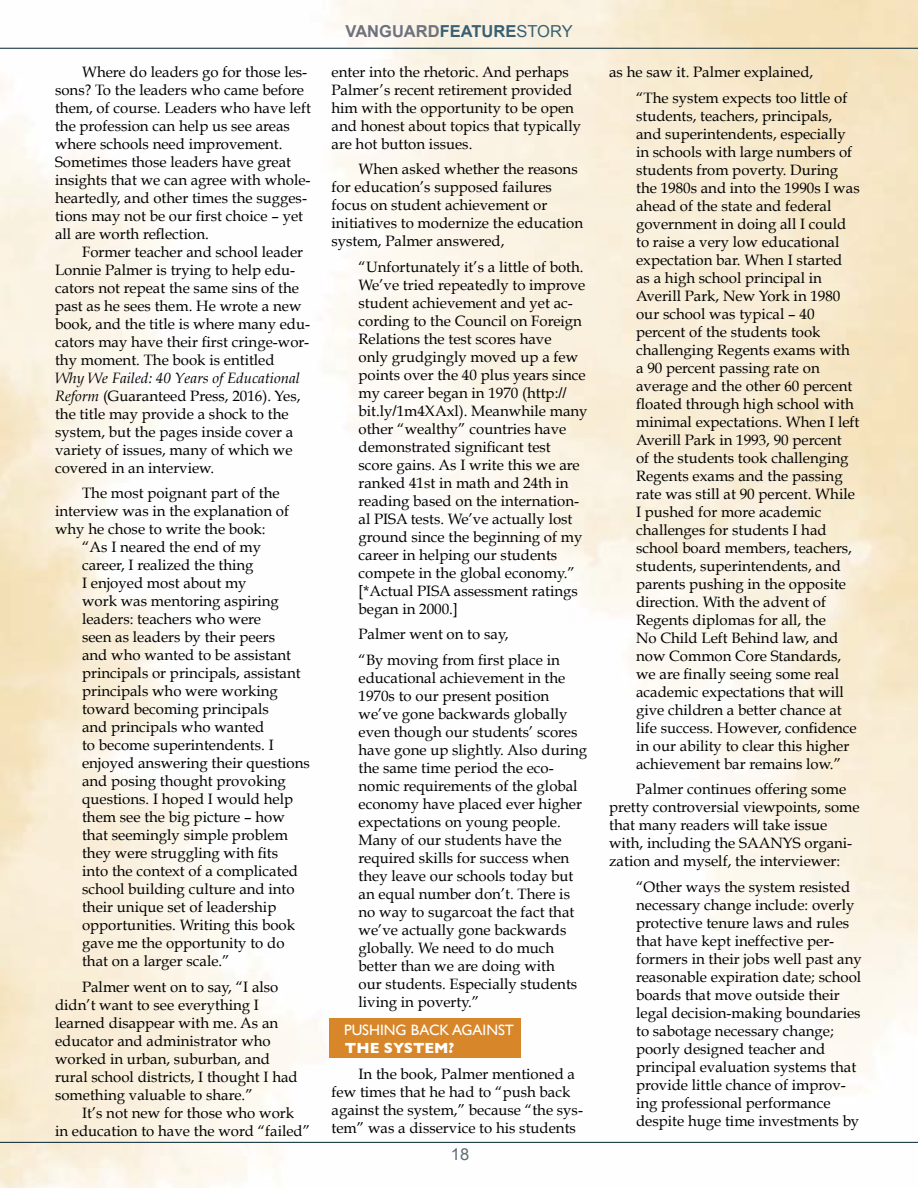
<style>
.page{position:relative;width:918px;height:1188px;background:#fff}
.page>*{position:absolute;margin:0;border:0;box-sizing:border-box;transform-origin:0 0}
.t1{font:700 16.5px "Arial";color:#6f717d}
.t2{font:16.5px "Arial";color:#5f6c71}
.t3{font:15px/18px "Book Antiqua";color:#000}
.t4{font:15px "Gill Sans";color:#fff}
.t5{font:700 15px "Gill Sans";color:#fff}
.s1{font-style:italic}
.s2{color:#376074}
.s3{font-weight:400;color:#376074}
.s4{font-family:"Arial"}
</style>
<div class="page">
<div style="left:329px;top:1018px;width:192px;height:40px;background:#d7872a"></div>
<hr style="left:0;top:48px;width:918px;height:1px;background:#00232f">
<hr style="left:0;top:1142px;width:918px;height:1px;background:#00232f">
<p class="t3" style="left:55px;top:63px;width:257px;text-indent:27px">Where do leaders go for those les&shy;sons? To the leaders who came before them, of course. Leaders who have left the profession can help us see areas where schools need improvement.<br>Sometimes those leaders have great insights that we can agree with whole&shy;heartedly, and other times the sugges&shy;tions may not be our first choice – yet all are worth reflection.</p>
<p class="t3" style="left:55px;top:243px;width:257px;text-indent:27px">Former teacher and school leader Lonnie Palmer is trying to help edu&shy;cators not repeat the same sins of the past as he sees them. He wrote a new book, and the title is where many edu&shy;cators may have their first cringe-wor&shy;thy moment. The book is entitled</p>
<p class="t3" style="left:55px;top:369px;width:247px"><span class="s1">Why We Failed: 40 Years of Educational Reform</span> (Guaranteed Press, 2016). Yes, the title may provide a shock to the system, but the pages inside cover a variety of issues, many of which we covered in an interview.</p>
<p class="t3" style="left:82px;top:484px;width:199px">The most poignant part of the</p>
<p class="t3" style="left:55px;top:502px;width:236px">interview was in the explanation of</p>
<p class="t3" style="left:55px;top:520px;width:212px">why he chose to write the book:</p>
<p class="t3" style="left:82px;top:538px;width:181px">“As I neared the end of my</p>
<p class="t3" style="left:82px;top:556px;width:173px">career, I realized the thing</p>
<p class="t3" style="left:82px;top:574px;width:166px">I enjoyed most about my</p>
<p class="t3" style="left:82px;top:592px;width:198px">work was mentoring aspiring</p>
<p class="t3" style="left:82px;top:610px;width:181px">leaders: teachers who were</p>
<p class="t3" style="left:82px;top:628px;width:195px">seen as leaders by their peers</p>
<p class="t3" style="left:82px;top:646px;width:211px">and who wanted to be assistant</p>
<p class="t3" style="left:82px;top:664px;width:220px">principals or principals, assistant</p>
<p class="t3" style="left:82px;top:682px;width:197px">principals who were working</p>
<p class="t3" style="left:82px;top:700px;width:188px">toward becoming principals</p>
<p class="t3" style="left:82px;top:718px;width:184px">and principals who wanted</p>
<p class="t3" style="left:82px;top:736px;width:193px">to become superintendents. I</p>
<p class="t3" style="left:82px;top:754px;width:229px">enjoyed answering their questions</p>
<p class="t3" style="left:82px;top:772px;width:205px">and posing thought provoking</p>
<p class="t3" style="left:82px;top:790px;width:212px">questions. I hoped I would help</p>
<p class="t3" style="left:82px;top:808px;width:204px">them see the big picture – how</p>
<p class="t3" style="left:82px;top:826px;width:207px">that seemingly simple problem</p>
<p class="t3" style="left:82px;top:844px;width:198px">they were struggling with fits</p>
<p class="t3" style="left:82px;top:862px;width:217px">into the context of a complicated</p>
<p class="t3" style="left:82px;top:880px;width:214px">school building culture and into</p>
<p class="t3" style="left:82px;top:898px;width:196px">their unique set of leadership</p>
<p class="t3" style="left:82px;top:916px;width:215px">opportunities. Writing this book</p>
<p class="t3" style="left:82px;top:934px;width:204px">gave me the opportunity to do</p>
<p class="t3" style="left:82px;top:952px;width:149px">that on a larger scale.”</p>
<p class="t3" style="left:55px;top:978px;width:244px;text-indent:27px">Palmer went on to say, “I also didn’t want to see everything I learned disappear with me. As an educator and administrator who worked in urban, suburban, and rural school districts, I thought I had something valuable to share.”</p>
<p class="t3" style="left:55px;top:1104px;width:257px;text-indent:27px">It’s not new for those who work in education to have the word “failed”</p>
<p class="t1" style="left:346px;top:20px;width:229px">VANGUARD<span class="s2">FEATURE</span><span class="s3">STORY</span></p>
<p class="t3" style="left:332px;top:63px;width:251px">enter into the rhetoric. And perhaps Palmer’s recent retirement provided him with the opportunity to be open and honest about topics that typically are hot button issues.</p>
<p class="t3" style="left:332px;top:160px;width:253px;text-indent:27px">When asked whether the reasons for education’s supposed failures focus on student achievement or initiatives to modernize the education system, Palmer answered,</p>
<p class="t3" style="left:359px;top:258px;width:231px">“Unfortunately it’s a little of both.<br>We’ve tried repeatedly to improve student achievement and yet ac&shy;cording to the Council on Foreign<br>Relations the test scores have<br>only grudgingly moved up a few points over the 40 plus years since my career began in 1970 (http:<span class="s4">// </span>bit.ly<span class="s4">/</span>1m4XAxl). Meanwhile many other “wealthy” countries have demonstrated significant test score gains. As I write this we are ranked 41st in math and 24th in reading based on the internation&shy;al PISA tests. We’ve actually lost ground since the beginning of my career in helping our students compete in the global economy.” [*Actual PISA assessment ratings began in 2000.]</p>
<p class="t3" style="left:359px;top:622px;width:203px;line-height:25.5px">Palmer went on to say,<br>“By moving from first place in</p>
<p class="t3" style="left:359px;top:669px;width:230px">educational achievement in the<br>1970s to our present position we’ve gone backwards globally even though our students’ scores have gone up slightly. Also during the same time period the eco&shy;nomic requirements of the global economy have placed ever higher expectations on young people.<br>Many of our students have the required skills for success when they leave our schools today but an equal number don’t. There is no way to sugarcoat the fact that we’ve actually gone backwards globally. We need to do much better than we are doing with<br>our students. Especially students living in poverty.”</p>
<p class="t4" style="left:344px;top:1022px;width:171px">PUSHING BACK AGAINST</p>
<p class="t5" style="left:345px;top:1040px;width:111px">THE SYSTEM?</p>
<p class="t3" style="left:332px;top:1065px;width:253px;text-indent:27px">In the book, Palmer mentioned a few times that he had to “push back against the system,” because “the sys&shy;tem” was a disservice to his students</p>
<p class="t2" style="left:451px;top:1144px;width:20px">18</p>
<p class="t3" style="left:636px;top:59px;width:213px;line-height:25.5px;text-indent:-27px">as he saw it. Palmer explained, “The system expects too little of</p>
<p class="t3" style="left:636px;top:107px;width:225px">students, teachers, principals, and superintendents, especially in schools with large numbers of students from poverty. During the 1980s and into the 1990s I was ahead of the state and federal government in doing all I could to raise a very low educational expectation bar. When I started as a high school principal in<br>Averill Park, New York in 1980 our school was typical – 40 percent of the students took challenging Regents exams with a 90 percent passing rate on average and the other 60 percent floated through high school with minimal expectations. When I left<br>Averill Park in 1993, 90 percent<br>of the students took challenging<br>Regents exams and the passing rate was still at 90 percent. While<br>I pushed for more academic challenges for students I had school board members, teachers, students, superintendents, and parents pushing in the opposite direction. With the advent of<br>Regents diplomas for all, the<br>No Child Left Behind law, and now Common Core Standards, we are finally seeing some real academic expectations that will give children a better chance at life success. However, confidence in our ability to clear this higher achievement bar remains low.”</p>
<p class="t3" style="left:609px;top:780px;width:252px;text-indent:27px">Palmer continues offering some pretty controversial viewpoints, some that many readers will take issue with, including the SAANYS organi&shy;zation and myself, the interviewer:</p>
<p class="t3" style="left:636px;top:878px;width:227px">“Other ways the system resisted necessary change include: overly protective tenure laws and rules that have kept ineffective per&shy;formers in their jobs well past any reasonable expiration date; school boards that move outside their legal decision-making boundaries to sabotage necessary change; poorly designed teacher and principal evaluation systems that provide little chance of improv&shy;ing professional performance despite huge time investments by</p>
</div>
